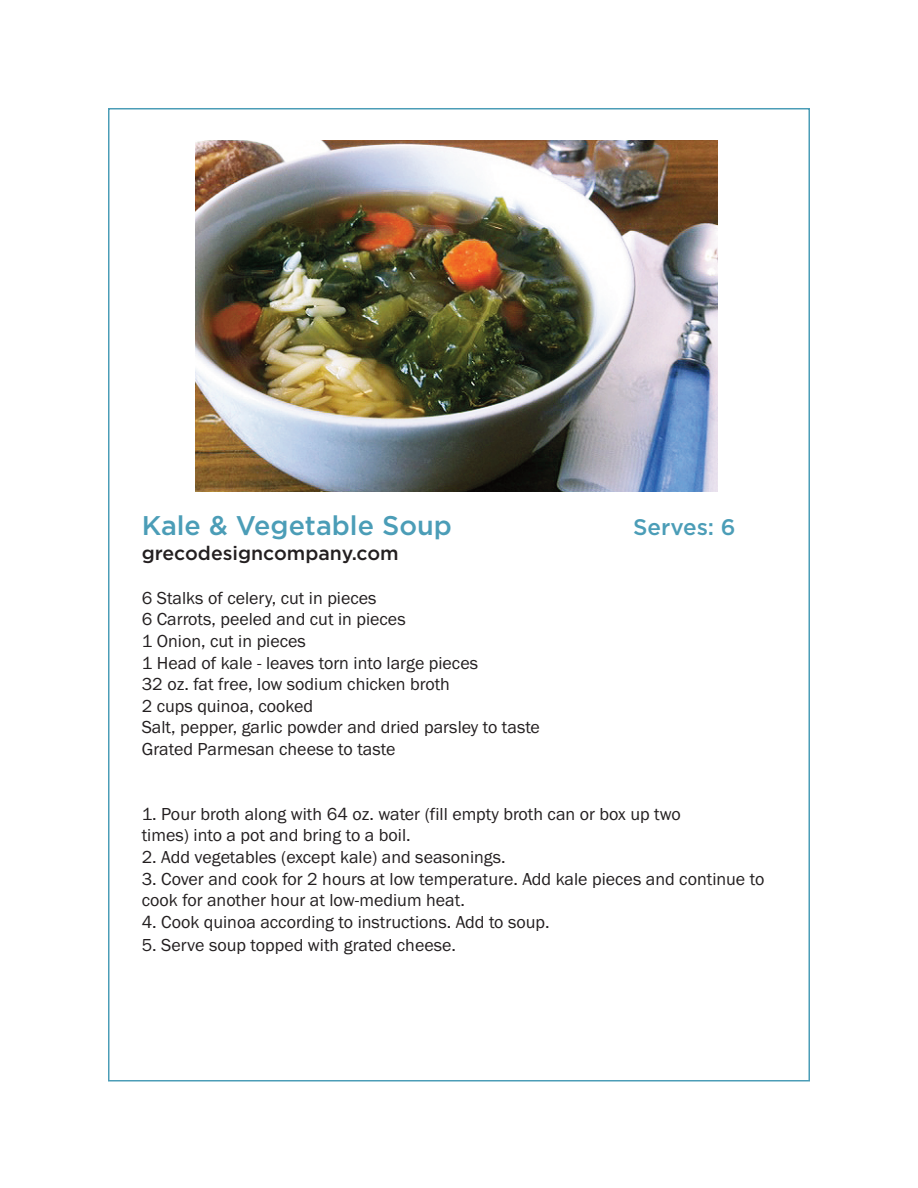
<style>
.page{position:relative;width:918px;height:1188px;background:#fff}
.page>*{position:absolute;margin:0;border:0;box-sizing:border-box;transform-origin:0 0}
.t1{font:500 27px "Gotham";color:#4b9db7}
.t2{font:500 22.5px "Gotham";color:#4b9db7}
.t3{font:500 19.5px "Gotham";color:#231f20}
.t4{font:18px/21.6px "Franklin Gothic";color:#231f20}
</style>
<div class="page">
<img style="left:196px;top:141px;width:522px;height:351px">
<h1 class="t1" style="left:142px;top:509px;width:312px">Kale &amp; Vegetable Soup</h1>
<p class="t2" style="left:633px;top:514px;width:104px">Serves: 6</p>
<p class="t3" style="left:142px;top:542px;width:259px">grecodesigncompany.com</p>
<p class="t4" style="left:142px;top:587px;width:400px">6 Stalks of celery, cut in pieces<br>6 Carrots, peeled and cut in pieces<br>1 Onion, cut in pieces<br>1 Head of kale - leaves torn into large pieces<br>32 oz. fat free, low sodium chicken broth<br>2 cups quinoa, cooked<br>Salt, pepper, garlic powder and dried parsley to taste Grated Parmesan cheese to taste</p>
<p class="t4" style="left:142px;top:803px;width:541px">1. Pour broth along with 64 oz. water (fill empty broth can or box up two times) into a pot and bring to a boil.</p>
<p class="t4" style="left:142px;top:846px;width:365px">2. Add vegetables (except kale) and seasonings.</p>
<p class="t4" style="left:142px;top:868px;width:624px">3. Cover and cook for 2 hours at low temperature. Add kale pieces and continue to cook for another hour at low-medium heat.</p>
<p class="t4" style="left:142px;top:911px;width:409px">4. Cook quinoa according to instructions. Add to soup.</p>
<p class="t4" style="left:142px;top:934px;width:316px">5. Serve soup topped with grated cheese.</p>
</div>
